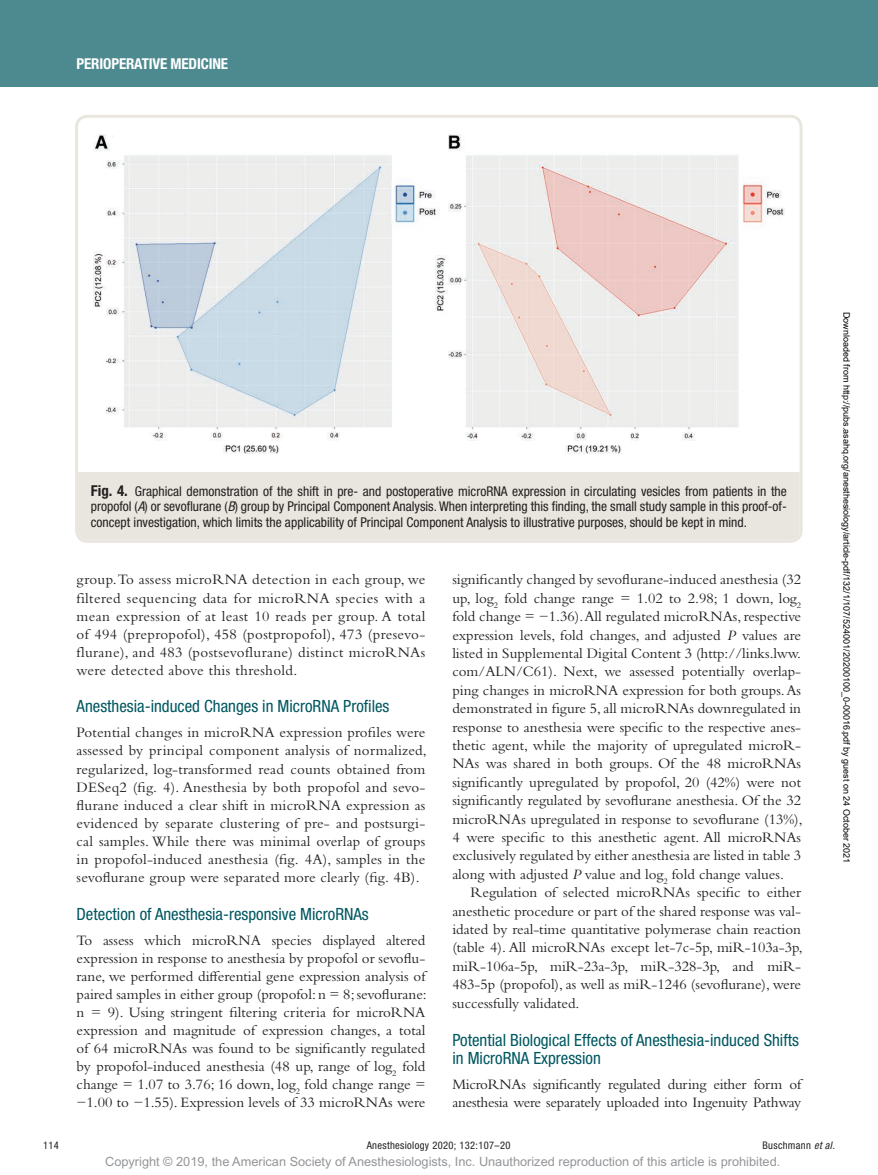
<style>
.page{position:relative;width:878px;height:1175px;background:#fff}
.page>*{position:absolute;margin:0;border:0;box-sizing:border-box;transform-origin:0 0}
.t1{font:condensed 16.8px/18.5px "Helvetica Neue LT Std";color:#005861}
.t2{font:15px/18.5px "Bembo Std";color:#231f20;text-align:justify}
.t3{font:700 condensed 15px "Helvetica Neue LT Std";letter-spacing:-.01em;color:#fff}
.t4{font:condensed 13.5px/15.8px "Helvetica Neue LT Std";color:#231f20;text-align:justify}
.t5{font:12.75px "Arial MT Std";color:#939598}
.t6{font:condensed 10.5px "Helvetica Neue LT Std";letter-spacing:.03em;color:#231f20}
.t7{font:9px "Arial";color:#000}
.s1{font-weight:700;font-size:15px}
.s2{font-style:italic}
</style>
<div class="page">
<div style="left:0;top:0;width:878px;height:86px;background:#4d8a90"></div>
<img style="left:94px;top:134px;width:690px;height:320px">
<div style="left:78px;top:472px;width:721px;height:68px;background:#e9e6df"></div>
<div style="left:75px;top:115px;width:727px;height:428px;border:3px solid #e9e6df;border-radius:11px"></div>
<p class="t3" style="left:77px;top:54px;width:153px">PERIOPERATIVE MEDICINE</p>
<p class="t4" style="left:91px;top:483px;width:697px"><span class="s1">FIG. 4.</span> Graphical demonstration of the shift in pre- and postoperative microRNA expression in circulating vesicles from patients in the propofol (<span class="s2">A</span>) or sevoflurane (<span class="s2">B</span>) group by Principal Component Analysis. When interpreting this finding, the small study sample in this proof-of&shy;concept investigation, which limits the applicability of Principal Component Analysis to illustrative purposes, should be kept in mind.</p>
<p class="t2" style="left:77px;top:570px;width:350px">group. To assess microRNA detection in each group, we filtered sequencing data for microRNA species with a mean expression of at least 10 reads per group. A total of 494 (prepropofol), 458 (postpropofol), 473 (presevo&shy;flurane), and 483 (postsevoflurane) distinct microRNAs were detected above this threshold.</p>
<p class="t1" style="left:77px;top:697px;width:314px">Anesthesia-induced Changes in MicroRNA Profiles</p>
<p class="t2" style="left:77px;top:723px;width:352px">Potential changes in microRNA expression profiles were assessed by principal component analysis of normalized, regularized, log-transformed read counts obtained from DESeq2 (fig. 4). Anesthesia by both propofol and sevo&shy;flurane induced a clear shift in microRNA expression as evidenced by separate clustering of pre- and postsurgi&shy;cal samples. While there was minimal overlap of groups in propofol-induced anesthesia (fig. 4A), samples in the sevoflurane group were separated more clearly (fig. 4B).</p>
<p class="t1" style="left:77px;top:904px;width:294px">Detection of Anesthesia-responsive MicroRNAs</p>
<p class="t2" style="left:77px;top:930px;width:352px">To assess which microRNA species displayed altered expression in response to anesthesia by propofol or sevoflu&shy;rane, we performed differential gene expression analysis of paired samples in either group (propofol: n = 8; sevoflurane: n = 9). Using stringent filtering criteria for microRNA expression and magnitude of expression changes, a total of 64 microRNAs was found to be significantly regulated by propofol-induced anesthesia (48 up, range of log<sub>2</sub> fold change = 1.07 to 3.76; 16 down, log<sub>2</sub> fold change range = −1.00 to −1.55). Expression levels of 33 microRNAs were</p>
<p class="t2" style="left:452px;top:570px;width:352px">significantly changed by sevoflurane-induced anesthesia (32 up, log<sub>2</sub> fold change range = 1.02 to 2.98; 1 down, log<sub>2 </sub>fold change = −1.36). All regulated microRNAs, respective expression levels, fold changes, and adjusted <span class="s2">P</span> values are listed in Supplemental Digital Content 3 (http://links.lww. com/ALN/C61). Next, we assessed potentially overlap&shy;ping changes in microRNA expression for both groups. As demonstrated in figure 5, all microRNAs downregulated in response to anesthesia were specific to the respective anes&shy;thetic agent, while the majority of upregulated microR-NAs was shared in both groups. Of the 48 microRNAs significantly upregulated by propofol, 20 (42%) were not significantly regulated by sevoflurane anesthesia. Of the 32 microRNAs upregulated in response to sevoflurane (13%), 4 were specific to this anesthetic agent. All microRNAs exclusively regulated by either anesthesia are listed in table 3 along with adjusted <span class="s2">P</span> value and log<sub>2</sub> fold change values.</p>
<p class="t2" style="left:452px;top:883px;width:352px;text-indent:18px">Regulation of selected microRNAs specific to either anesthetic procedure or part of the shared response was val&shy;idated by real-time quantitative polymerase chain reaction (table 4). All microRNAs except let-7c-5p, miR-103a-3p, miR-106a-5p, miR-23a-3p, miR-328-3p, and miR-483-5p (propofol), as well as miR-1246 (sevoflurane), were successfully validated.</p>
<p class="t1" style="left:452px;top:1030px;width:348px">Potential Biological Effects of Anesthesia-induced Shifts in MicroRNA Expression</p>
<p class="t2" style="left:452px;top:1074px;width:350px">MicroRNAs significantly regulated during either form of anesthesia were separately uploaded into Ingenuity Pathway</p>
<p class="t7" style="left:850px;top:312px;width:553px;rotate:90deg">Downloaded from http://pubs.asahq.org/anesthesiology/article-pdf/132/1/107/524001/20200100_0-00016.pdf by guest on 24 October 2021</p>
<p class="t6" style="left:43px;top:1139px;width:17px">114</p>
<p class="t6" style="left:367px;top:1139px;width:145px">Anesthesiology 2020; 132:107–20</p>
<p class="t6" style="left:762px;top:1139px;width:74px">Buschmann <span class="s2">et al.</span></p>
<p class="t5" style="left:105px;top:1154px;width:676px">Copyright © 2019, the American Society of Anesthesiologists, Inc. Unauthorized reproduction of this article is prohibited.</p>
</div>
